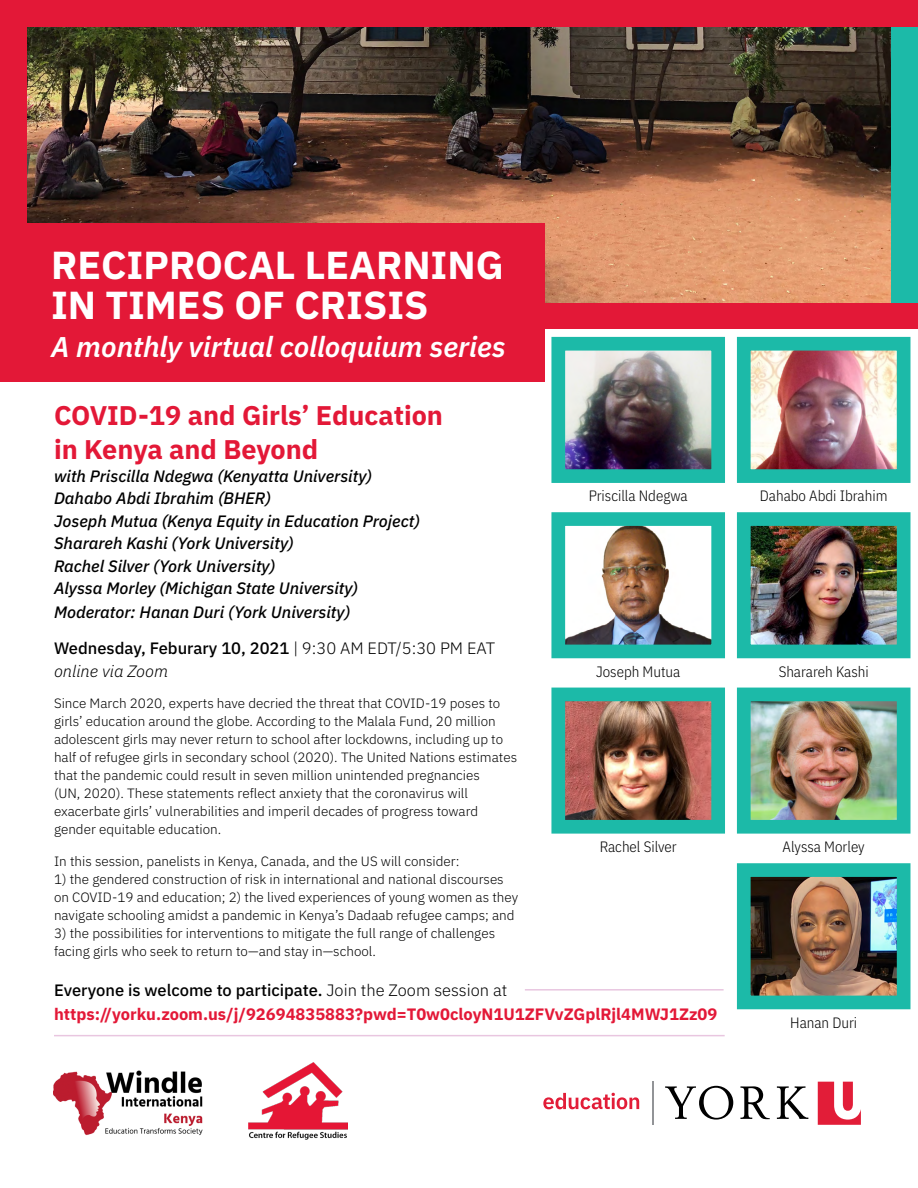
<style>
.page{position:relative;width:918px;height:1188px;background:#fff}
.page>*{position:absolute;margin:0;border:0;box-sizing:border-box;transform-origin:0 0}
.t1{font:700 39.15px/39.8px "IBM Plex Sans";color:#fff}
.t2{font:italic 600 28.65px "IBM Plex Sans";color:#fff}
.t3{font:700 27px/34.5px "IBM Plex Sans";color:#e31837}
.t4{font:italic 500 16.5px/22.5px "IBM Plex Sans";color:#000}
.t5{font:500 16.5px "IBM Plex Sans";color:#000}
.t6{font:700 16.5px "IBM Plex Sans";color:#e31837}
.t7{font:italic 300 16.5px "IBM Plex Sans";color:#000}
.t8{font:300 15px "IBM Plex Sans Cond";color:#000}
.t9{font:300 13.5px/18px "IBM Plex Sans";color:#000}
.s1{font-weight:300}
</style>
<div class="page">
<img style="left:752px;top:527px;width:143px;height:116px">
<div style="left:737px;top:512px;width:173px;height:146px;border:14px solid #1cbaa8"></div>
<img style="left:752px;top:703px;width:143px;height:116px">
<div style="left:737px;top:688px;width:173px;height:146px;border:14px solid #1cbaa8"></div>
<div style="left:0;top:0;width:918px;height:328px;background:#e31837"></div>
<img style="left:249px;top:1063px;width:99px;height:77px">
<img style="left:27px;top:27px;width:864px;height:275px">
<img style="left:54px;top:1070px;width:149px;height:66px">
<svg style="left:543px;top:1093px;width:96px;height:16px"></svg>
<svg style="left:665px;top:1086px;width:68px;height:34px"></svg>
<svg style="left:740px;top:1086px;width:30px;height:33px"></svg>
<svg style="left:777px;top:1086px;width:31px;height:33px"></svg>
<svg style="left:818px;top:1082px;width:43px;height:43px"></svg>
<hr style="left:653px;top:1082px;width:1px;height:43px;background:#929497">
<div style="left:891px;top:27px;width:27px;height:275px;background:#1cbaa8"></div>
<div style="left:0;top:223px;width:544px;height:159px;background:#e31837"></div>
<hr style="left:525px;top:989px;width:199px;height:2px;background:#e9c6e0">
<hr style="left:54px;top:1035px;width:671px;height:1px;background:#e9c6e0">
<img style="left:566px;top:352px;width:144px;height:116px">
<div style="left:551px;top:337px;width:174px;height:146px;border:14px solid #1cbaa8"></div>
<img style="left:566px;top:527px;width:144px;height:116px">
<div style="left:551px;top:512px;width:174px;height:146px;border:14px solid #1cbaa8"></div>
<img style="left:566px;top:703px;width:144px;height:116px">
<div style="left:551px;top:688px;width:174px;height:146px;border:14px solid #1cbaa8"></div>
<img style="left:752px;top:352px;width:143px;height:116px">
<div style="left:737px;top:337px;width:173px;height:146px;border:14px solid #1cbaa8"></div>
<img style="left:752px;top:878px;width:143px;height:116px">
<div style="left:737px;top:863px;width:173px;height:146px;border:14px solid #1cbaa8"></div>
<p class="t1" style="left:51px;top:242px;width:454px">RECIPROCAL LEARNING<br>IN TIMES OF CRISIS</p>
<p class="t2" style="left:51px;top:324px;width:456px">A monthly virtual colloquium series</p>
<p class="t3" style="left:54px;top:396px;width:391px">COVID-19 and Girls’ Education in Kenya and Beyond</p>
<p class="t4" style="left:54px;top:463px;width:367px">with Priscilla Ndegwa (Kenyatta University)<br>Dahabo Abdi Ibrahim (BHER)<br>Joseph Mutua (Kenya Equity in Education Project)</p>
<p class="t4" style="left:54px;top:531px;width:306px">Sharareh Kashi (York University)<br>Rachel Silver (York University)<br>Alyssa Morley (Michigan State University)</p>
<p class="t4" style="left:54px;top:600px;width:298px">Moderator: Hanan Duri (York University)</p>
<p class="t5" style="left:54px;top:635px;width:443px">Wednesday, Feburary 10, 2021 <span class="s1">| 9:30 AM EDT/5:30 PM EAT</span></p>
<p class="t7" style="left:54px;top:658px;width:116px">online via Zoom</p>
<p class="t9" style="left:54px;top:693px;width:465px">Since March 2020, experts have decried the threat that COVID-19 poses to girls’ education around the globe. According to the Malala Fund, 20 million adolescent girls may never return to school after lockdowns, including up to half of refugee girls in secondary school (2020). The United Nations estimates that the pandemic could result in seven million unintended pregnancies<br>(UN, 2020). These statements reflect anxiety that the coronavirus will exacerbate girls’ vulnerabilities and imperil decades of progress toward gender equitable education.</p>
<p class="t9" style="left:54px;top:851px;width:407px">In this session, panelists in Kenya, Canada, and the US will consider:</p>
<p class="t9" style="left:54px;top:869px;width:466px">1) the gendered construction of risk in international and national discourses on COVID-19 and education; 2) the lived experiences of young women as they navigate schooling amidst a pandemic in Kenya’s Dadaab refugee camps; and</p>
<p class="t9" style="left:54px;top:923px;width:443px">3) the possibilities for interventions to mitigate the full range of challenges facing girls who seek to return to—and stay in—school.</p>
<p class="t5" style="left:54px;top:977px;width:455px">Everyone is welcome to participate. <span class="s1">Join the Zoom session at</span></p>
<p class="t6" style="left:54px;top:1001px;width:665px">https://yorku.zoom.us/j/92694835883?pwd=T0w0cloyN1U1ZFVvZGplRjl4MWJ1Zz09</p>
<p class="t8" style="left:589px;top:485px;width:100px">Priscilla Ndegwa</p>
<p class="t8" style="left:596px;top:660px;width:86px">Joseph Mutua</p>
<p class="t8" style="left:600px;top:835px;width:79px">Rachel Silver</p>
<p class="t8" style="left:760px;top:485px;width:129px">Dahabo Abdi Ibrahim</p>
<p class="t8" style="left:779px;top:660px;width:92px">Sharareh Kashi</p>
<p class="t8" style="left:783px;top:835px;width:84px">Alyssa Morley</p>
<p class="t8" style="left:790px;top:1011px;width:69px">Hanan Duri</p>
</div>
